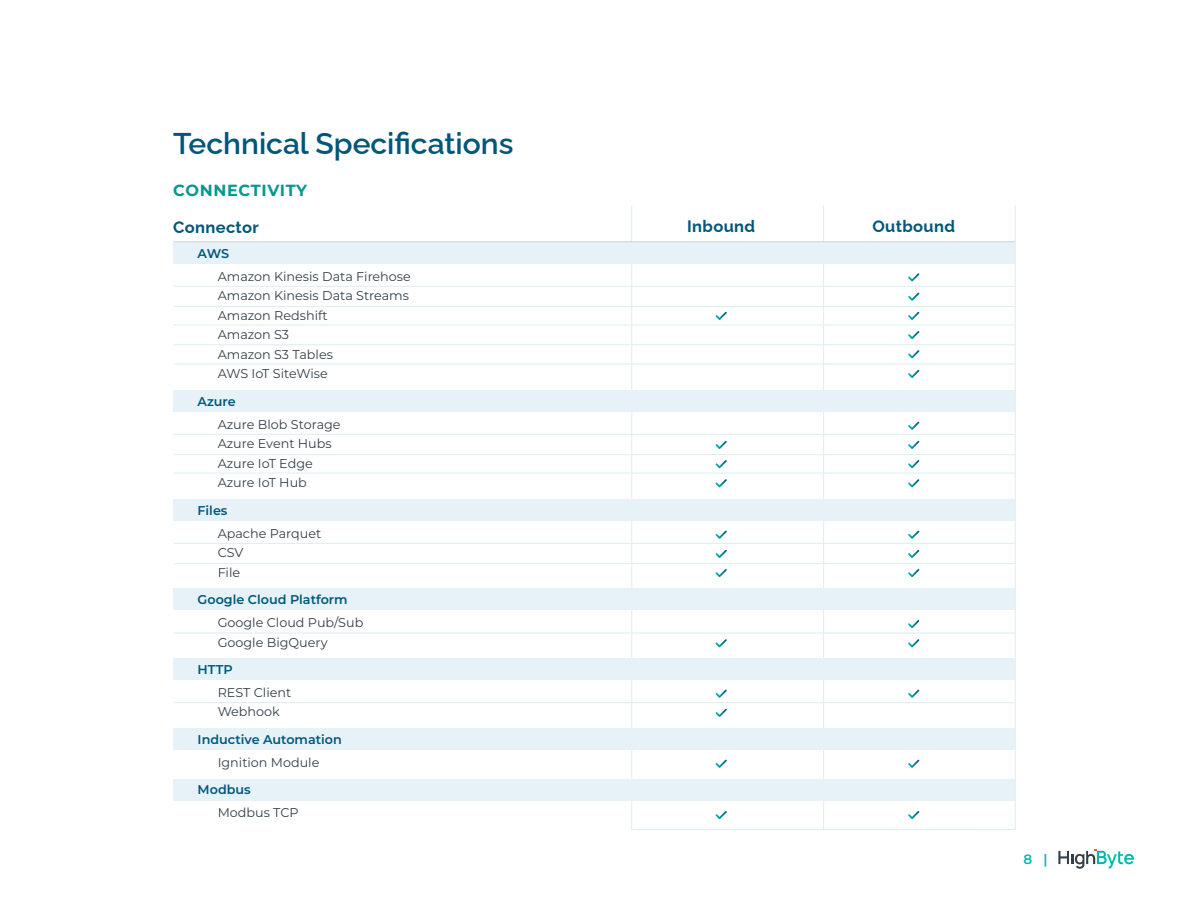
<style>
.page{position:relative;width:1188px;height:918px;background:#fff}
.page>*{position:absolute;margin:0;border:0;box-sizing:border-box;transform-origin:0 0}
.t1{font:600 30px "Raleway";color:#00577a}
.t2{font:700 16.5px "Raleway";letter-spacing:.02em;color:#00577a}
.t3{font:700 16.2px "Montserrat";letter-spacing:.04em;color:#009a8c}
.t4{font:600 13.5px "Montserrat";color:#02b8af}
.t5{font:12.75px/19.5px "Montserrat";color:#323f49}
.t6{font:600 12.75px "Montserrat";color:#00577a}
</style>
<div class="page">
<svg style="left:1058px;top:849px;width:76px;height:20px"></svg>
<svg style="left:631px;top:205px;width:384px;height:625px"></svg>
<hr style="left:1015px;top:205px;width:1px;height:625px;background:#dff0f5">
<div style="left:173px;top:499px;width:842px;height:22px;background:#e6f2f7"></div>
<div style="left:173px;top:588px;width:842px;height:22px;background:#e6f2f7"></div>
<div style="left:173px;top:658px;width:842px;height:22px;background:#e6f2f7"></div>
<div style="left:173px;top:728px;width:842px;height:22px;background:#e6f2f7"></div>
<div style="left:173px;top:779px;width:842px;height:22px;background:#e6f2f7"></div>
<div style="left:173px;top:390px;width:842px;height:22px;background:#e6f2f7"></div>
<div style="left:173px;top:242px;width:842px;height:22px;background:#e6f2f7"></div>
<svg style="left:908px;top:273px;width:11px;height:8px"></svg>
<svg style="left:908px;top:293px;width:11px;height:8px"></svg>
<svg style="left:908px;top:422px;width:11px;height:8px"></svg>
<svg style="left:908px;top:312px;width:11px;height:8px"></svg>
<svg style="left:908px;top:441px;width:11px;height:8px"></svg>
<svg style="left:908px;top:531px;width:11px;height:8px"></svg>
<svg style="left:716px;top:441px;width:11px;height:8px"></svg>
<svg style="left:716px;top:531px;width:11px;height:8px"></svg>
<svg style="left:716px;top:312px;width:11px;height:8px"></svg>
<svg style="left:908px;top:370px;width:11px;height:8px"></svg>
<svg style="left:908px;top:331px;width:11px;height:8px"></svg>
<svg style="left:908px;top:460px;width:11px;height:8px"></svg>
<svg style="left:908px;top:550px;width:11px;height:8px"></svg>
<svg style="left:908px;top:690px;width:11px;height:8px"></svg>
<svg style="left:908px;top:760px;width:11px;height:8px"></svg>
<svg style="left:908px;top:811px;width:11px;height:8px"></svg>
<svg style="left:908px;top:620px;width:11px;height:8px"></svg>
<svg style="left:716px;top:460px;width:11px;height:8px"></svg>
<svg style="left:716px;top:550px;width:11px;height:8px"></svg>
<svg style="left:716px;top:690px;width:11px;height:8px"></svg>
<svg style="left:716px;top:760px;width:11px;height:8px"></svg>
<svg style="left:716px;top:811px;width:11px;height:8px"></svg>
<svg style="left:908px;top:350px;width:11px;height:8px"></svg>
<svg style="left:908px;top:479px;width:11px;height:8px"></svg>
<svg style="left:908px;top:569px;width:11px;height:8px"></svg>
<svg style="left:908px;top:639px;width:11px;height:8px"></svg>
<svg style="left:716px;top:479px;width:11px;height:8px"></svg>
<svg style="left:716px;top:569px;width:11px;height:8px"></svg>
<svg style="left:716px;top:709px;width:11px;height:8px"></svg>
<svg style="left:716px;top:639px;width:11px;height:8px"></svg>
<hr style="left:173px;top:241px;width:842px;height:1px;background:#d1d2cf">
<hr style="left:173px;top:286px;width:842px;height:1px;background:#dff0f5">
<hr style="left:173px;top:434px;width:842px;height:1px;background:#dff0f5">
<hr style="left:173px;top:543px;width:842px;height:1px;background:#dff0f5">
<hr style="left:173px;top:632px;width:842px;height:2px;background:#dff0f5">
<hr style="left:173px;top:702px;width:842px;height:1px;background:#dff0f5">
<hr style="left:173px;top:306px;width:842px;height:1px;background:#dff0f5">
<hr style="left:173px;top:454px;width:842px;height:1px;background:#dff0f5">
<hr style="left:173px;top:563px;width:842px;height:1px;background:#dff0f5">
<hr style="left:173px;top:324px;width:842px;height:2px;background:#dff0f5">
<hr style="left:173px;top:344px;width:842px;height:1px;background:#dff0f5">
<hr style="left:173px;top:472px;width:842px;height:2px;background:#dff0f5">
<hr style="left:173px;top:363px;width:842px;height:2px;background:#dff0f5">
<h1 class="t1" style="left:173px;top:120px;width:342px">Technical Specifications</h1>
<p class="t3" style="left:173px;top:178px;width:135px">CONNECTIVITY</p>
<p class="t2" style="left:173px;top:214px;width:87px">Connector</p>
<p class="t2" style="left:687px;top:213px;width:69px">Inbound</p>
<p class="t2" style="left:872px;top:213px;width:84px">Outbound</p>
<p class="t6" style="left:198px;top:245px;width:33px">AWS</p>
<p class="t5" style="left:218px;top:266px;width:195px">Amazon Kinesis Data Firehose<br>Amazon Kinesis Data Streams<br>Amazon Redshift<br>Amazon S3<br>Amazon S3 Tables<br>AWS IoT SiteWise</p>
<p class="t6" style="left:198px;top:392px;width:40px">Azure</p>
<p class="t5" style="left:218px;top:414px;width:124px">Azure Blob Storage<br>Azure Event Hubs<br>Azure IoT Edge<br>Azure IoT Hub</p>
<p class="t6" style="left:198px;top:501px;width:31px">Files</p>
<p class="t5" style="left:218px;top:523px;width:105px">Apache Parquet<br>CSV<br>File</p>
<p class="t6" style="left:198px;top:591px;width:152px">Google Cloud Platform</p>
<p class="t5" style="left:218px;top:612px;width:147px">Google Cloud Pub/Sub<br>Google BigQuery</p>
<p class="t6" style="left:198px;top:661px;width:37px">HTTP</p>
<p class="t5" style="left:218px;top:682px;width:75px">REST Client<br>Webhook</p>
<p class="t6" style="left:198px;top:730px;width:146px">Inductive Automation</p>
<p class="t5" style="left:218px;top:752px;width:103px">Ignition Module</p>
<p class="t6" style="left:198px;top:781px;width:55px">Modbus</p>
<p class="t5" style="left:218px;top:802px;width:83px">Modbus TCP</p>
<p class="t4" style="left:1023px;top:849px;width:26px">8 |</p>
</div>
